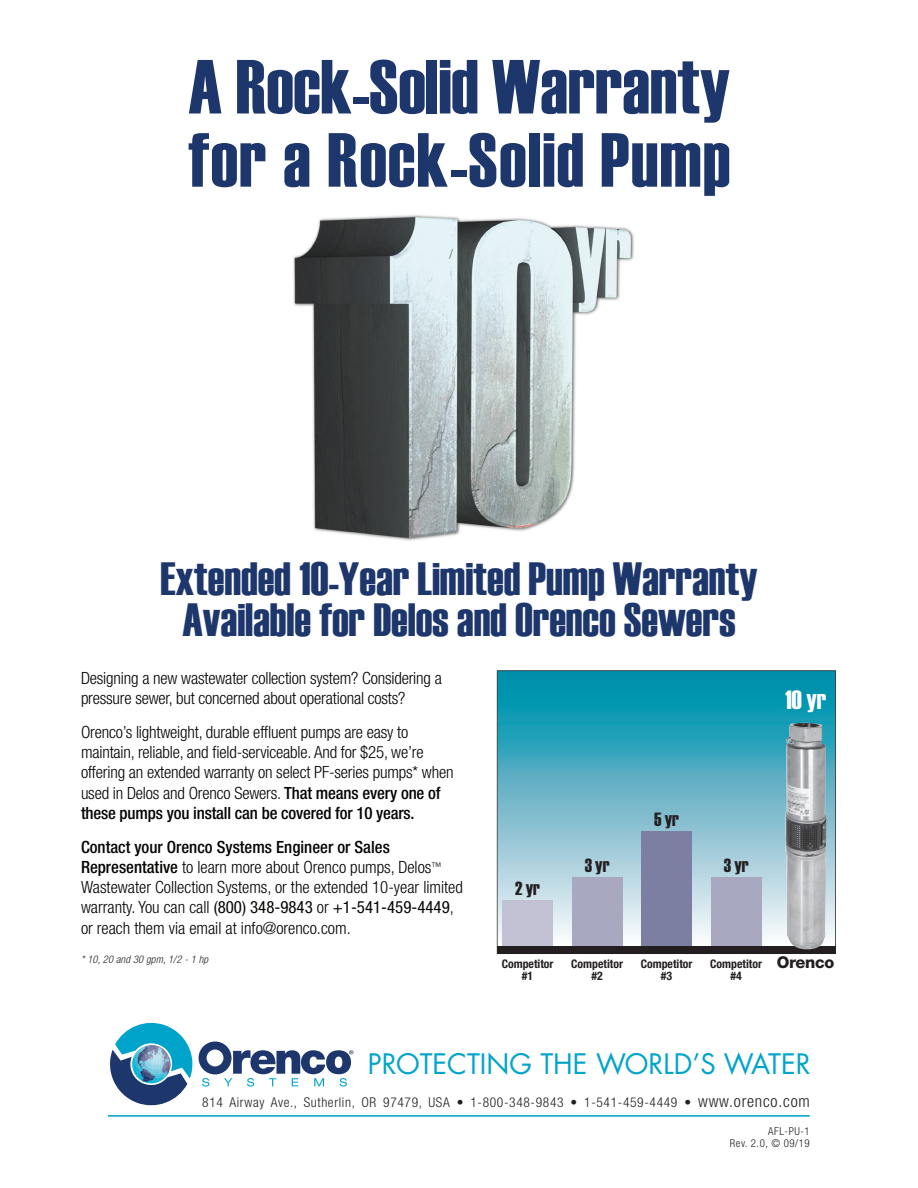
<style>
.page{position:relative;width:918px;height:1188px;background:#fff}
.page>*{position:absolute;margin:0;border:0;box-sizing:border-box;transform-origin:0 0}
.t1{font:76.5px "Haettenschweiler";color:#1d366c}
.t2{font:76.5px "Haettenschweiler";letter-spacing:.02em;color:#1d366c}
.t3{font:46.5px/41.4px "Haettenschweiler";color:#1d366c;text-align:center}
.t4{font:27.45px "Futura";color:#00a4ca}
.t5{font:26.55px "Haettenschweiler";color:#fff}
.t6{font:19.2px "Haettenschweiler";color:#231f20}
.t7{font:300 condensed 16.8px/20.2px "Helvetica Neue";letter-spacing:-.01em;color:#040503}
.t8{font:800 16.2px "Helvetica Neue";letter-spacing:-.02em;color:#231f20}
.t9{font:300 condensed 13.5px "Helvetica Neue";letter-spacing:.05em;color:#231f20}
.t10{font:700 condensed 11.85px/12.6px "Helvetica Neue";color:#231f20;text-align:center}
.t11{font:300 condensed 10.95px/12.5px "Helvetica Neue";letter-spacing:.05em;color:#231f20;text-align:right}
.Footnotes{font:italic 300 condensed 10.5px "Helvetica Neue";letter-spacing:.01em;color:#231f20}
.s1{font-weight:500}
.s2{font-weight:400}
.s3{font-size:16.5px}
</style>
<div class="page">
<img style="left:293px;top:215px;width:341px;height:326px">
<svg style="left:497px;top:670px;width:339px;height:277px;background:#5eb2c5"></svg>
<div style="left:711px;top:877px;width:51px;height:70px;background:#a8a8c1"></div>
<div style="left:641px;top:831px;width:51px;height:116px;background:#7d7fa2"></div>
<div style="left:572px;top:877px;width:51px;height:70px;background:#a8a8c1"></div>
<div style="left:502px;top:900px;width:51px;height:47px;background:#c2c1d3"></div>
<img style="left:783px;top:684px;width:48px;height:32px">
<div style="left:497px;top:947px;width:339px;height:7px;background:#231f20"></div>
<img style="left:785px;top:723px;width:42px;height:226px">
<svg style="left:110px;top:1023px;width:243px;height:83px"></svg>
<hr style="left:108px;top:1115px;width:702px;height:2px;background:#00a4ca">
<p class="t1" style="left:188px;top:43px;width:543px">A Rock-Solid Warranty</p>
<p class="t2" style="left:188px;top:116px;width:544px">for a Rock-Solid Pump</p>
<p class="t3" style="left:161px;top:555px;width:598px">Extended 10-Year Limited Pump Warranty<br>Available for Delos and Orenco Sewers</p>
<p class="t7" style="left:81px;top:668px;width:362px">Designing a new wastewater collection system? Considering a pressure sewer, but concerned about operational costs?</p>
<p class="t7" style="left:81px;top:722px;width:374px">Orenco’s lightweight, durable effluent pumps are easy to maintain, reliable, and field-serviceable. And for $25, we’re offering an extended warranty on select PF-series pumps* when used in Delos and Orenco Sewers. <span class="s1">That means every one of these pumps you install can be covered for 10 years.</span></p>
<p class="t7" style="left:81px;top:836px;width:383px"><span class="s1">Contact your Orenco Systems Engineer or Sales Representative</span> to learn more about Orenco pumps, Delos<sup>™ </sup>Wastewater Collection Systems, or the extended 10-year limited warranty. You can call <span class="s2">(800) 348-9843</span> or <span class="s2">+1-541-459-4449</span>, or reach them via email at info@orenco.com.</p>
<p class="Footnotes" style="left:81px;top:954px;width:129px">* 10, 20 and 30 gpm, 1/2 - 1 hp</p>
<p class="t5" style="left:785px;top:684px;width:43px">10 yr</p>
<p class="t6" style="left:654px;top:808px;width:26px">5 yr</p>
<p class="t6" style="left:585px;top:854px;width:26px">3 yr</p>
<p class="t6" style="left:724px;top:854px;width:26px">3 yr</p>
<p class="t6" style="left:515px;top:877px;width:26px">2 yr</p>
<p class="t10" style="left:502px;top:957px;width:53px">Competitor #1</p>
<p class="t10" style="left:571px;top:957px;width:53px">Competitor #2</p>
<p class="t10" style="left:641px;top:957px;width:53px">Competitor #3</p>
<p class="t10" style="left:710px;top:957px;width:53px">Competitor #4</p>
<p class="t8" style="left:777px;top:952px;width:59px">Orenco</p>
<p class="t4" style="left:368px;top:1046px;width:444px">PROTECTING THE WORLD’S WATER</p>
<p class="t9" style="left:202px;top:1094px;width:609px">814 Airway Ave., Sutherlin, OR 97479, USA • 1-800-348-9843 • 1-541-459-4449 • <span class="s3">www.orenco.com</span></p>
<p class="t11" style="left:730px;top:1125px;width:81px">AFL-PU-1<br>Rev. 2.0, © 09/19</p>
</div>
